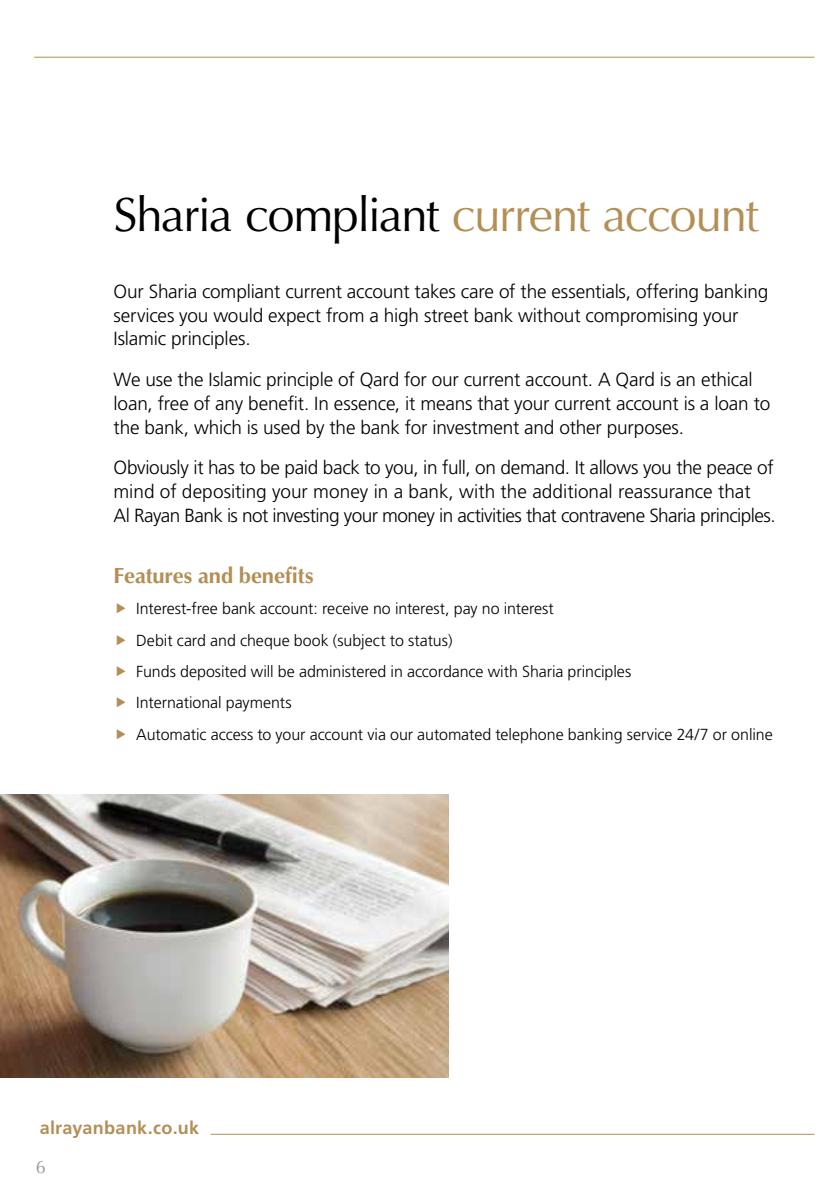
<style>
.page{position:relative;width:840px;height:1191px;background:#fff}
.page>*{position:absolute;margin:0;border:0;box-sizing:border-box;transform-origin:0 0}
.t1{font:48px "Optima";letter-spacing:-.035em;color:#000}
.t2{font:700 22px "Optima";letter-spacing:-.01em;color:#b38f55}
.t3{font:300 19px/23.8px "Frutiger";letter-spacing:-.01em;color:#000}
.t4{font:700 18px "Frutiger";letter-spacing:.015em;color:#b38f55}
.t5{font:18px "Optima";color:#939598}
.t6{font:300 16px/31.4px "Frutiger";letter-spacing:-.005em;color:#000}
.s1{color:#b38f55}
</style>
<div class="page">
<hr style="left:34px;top:57px;width:780px;height:1px;background:#b38f55">
<hr style="left:210px;top:1133px;width:604px;height:1px;background:#b38f55">
<img style="left:0;top:794px;width:448px;height:283px">
<h1 class="t1" style="left:113px;top:187px;width:646px">Sharia compliant <span class="s1">current account</span></h1>
<p class="t3" style="left:113px;top:280px;width:656px">Our Sharia compliant current account takes care of the essentials, offering banking services you would expect from a high street bank without compromising your<br>Islamic principles.</p>
<p class="t3" style="left:113px;top:368px;width:658px">We use the Islamic principle of Qard for our current account. A Qard is an ethical loan, free of any benefit. In essence, it means that your current account is a loan to the bank, which is used by the bank for investment and other purposes.</p>
<p class="t3" style="left:113px;top:456px;width:663px">Obviously it has to be paid back to you, in full, on demand. It allows you the peace of mind of depositing your money in a bank, with the additional reassurance that<br>Al Rayan Bank is not investing your money in activities that contravene Sharia principles.</p>
<p class="t2" style="left:113px;top:562px;width:201px">Features and benefits</p>
<p class="t6" style="left:136px;top:593px;width:637px">Interest-free bank account: receive no interest, pay no interest<br>Debit card and cheque book (subject to status)<br>Funds deposited will be administered in accordance with Sharia principles<br>International payments<br>Automatic access to your account via our automated telephone banking service 24/7 or online</p>
<p class="t4" style="left:40px;top:1117px;width:161px">alrayanbank.co.uk</p>
<p class="t5" style="left:36px;top:1156px;width:12px">6</p>
</div>
